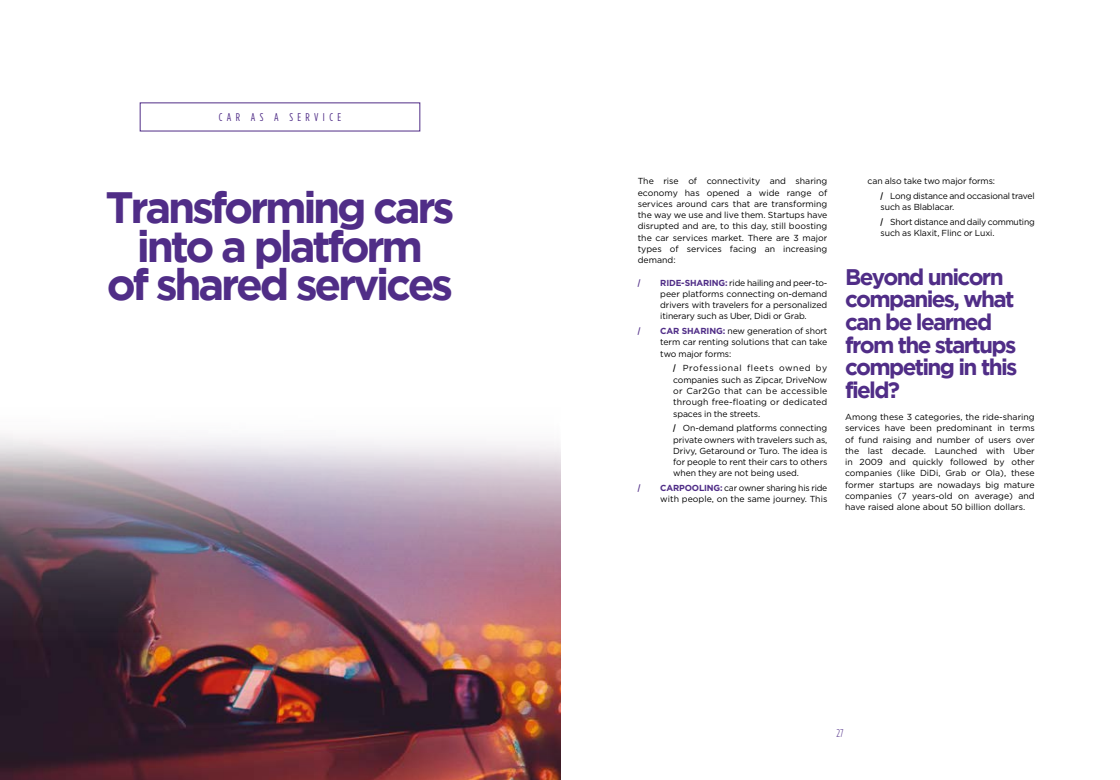
<style>
.page{position:relative;width:1120px;height:780px;background:#fff}
.page>*{position:absolute;margin:0;border:0;box-sizing:border-box;transform-origin:0 0}
.t1{font:700 43.75px/38.8px "Gotham";letter-spacing:-.075em;color:#502d87;text-align:center}
.t2{font:700 22.5px/22.5px "Gotham";letter-spacing:-.075em;color:#502d87}
.t3{font:11.25px "Gotham Condensed";letter-spacing:.39em;color:#502d87}
.t4{font:300 11.25px "Gotham Condensed";color:#502d87}
.t5{font:8.75px/11.2px "Gotham";letter-spacing:-.01em;color:#000;text-align:justify}
.t6{font:700 8.75px "Gotham Condensed";color:#502d87}
.s1{font-weight:700;color:#502d87}
.s2{font-family:"Gotham Condensed";font-weight:700}
</style>
<div class="page">
<img style="left:0;top:434px;width:560px;height:346px">
<p class="t3" style="left:219px;top:111px;width:124px">CAR AS A SERVICE</p>
<h1 class="t1" style="left:105px;top:187px;width:351px">Transforming cars into a platform<br>of shared services</h1>
<p class="t5" style="left:638px;top:175px;width:191px">The rise of connectivity and sharing economy has opened a wide range of services around cars that are transforming the way we use and live them. Startups have disrupted and are, to this day, still boosting the car services market. There are 3 major types of services facing an increasing demand:</p>
<p class="t6" style="left:638px;top:277px;width:4px">/</p>
<p class="t5" style="left:660px;top:277px;width:169px"><span class="s1">RIDE-SHARING:</span> ride hailing and peer-to&shy;peer platforms connecting on-demand drivers with travelers for a personalized itinerary such as Uber, Didi or Grab.</p>
<p class="t6" style="left:638px;top:326px;width:4px">/</p>
<p class="t5" style="left:660px;top:325px;width:169px"><span class="s1">CAR SHARING:</span> new generation of short term car renting solutions that can take two major forms:</p>
<p class="t5" style="left:673px;top:362px;width:156px"><span class="s2">/</span> Professional fleets owned by companies such as Zipcar, DriveNow or Car2Go that can be accessible through free-floating or dedicated spaces in the streets.</p>
<p class="t5" style="left:673px;top:422px;width:156px"><span class="s2">/</span> On-demand platforms connecting private owners with travelers such as, Drivy, Getaround or Turo. The idea is for people to rent their cars to others when they are not being used.</p>
<p class="t6" style="left:638px;top:483px;width:4px">/</p>
<p class="t5" style="left:660px;top:482px;width:169px"><span class="s1">CARPOOLING:</span> car owner sharing his ride with people, on the same journey. This</p>
<p class="t5" style="left:880px;top:174px;width:156px;line-height:14.8px;text-indent:-13px">can also take two major forms:<br><span class="s2">/</span> Long distance and occasional travel</p>
<p class="t5" style="left:880px;top:200px;width:156px;line-height:14.8px">such as Blablacar.<br><span class="s2">/</span> Short distance and daily commuting</p>
<p class="t5" style="left:880px;top:227px;width:116px">such as Klaxit, Flinc or Luxi.</p>
<h2 class="t2" style="left:845px;top:265px;width:174px">Beyond unicorn companies, what can be learned from the startups competing in this field?</h2>
<p class="t5" style="left:845px;top:411px;width:191px">Among these 3 categories, the ride-sharing services have been predominant in terms of fund raising and number of users over the last decade. Launched with Uber in 2009 and quickly followed by other companies (like DiDi, Grab or Ola), these former startups are nowadays big mature companies (7 years-old on average) and have raised alone about 50 billion dollars.</p>
<p class="t4" style="left:836px;top:726px;width:9px">27</p>
</div>
